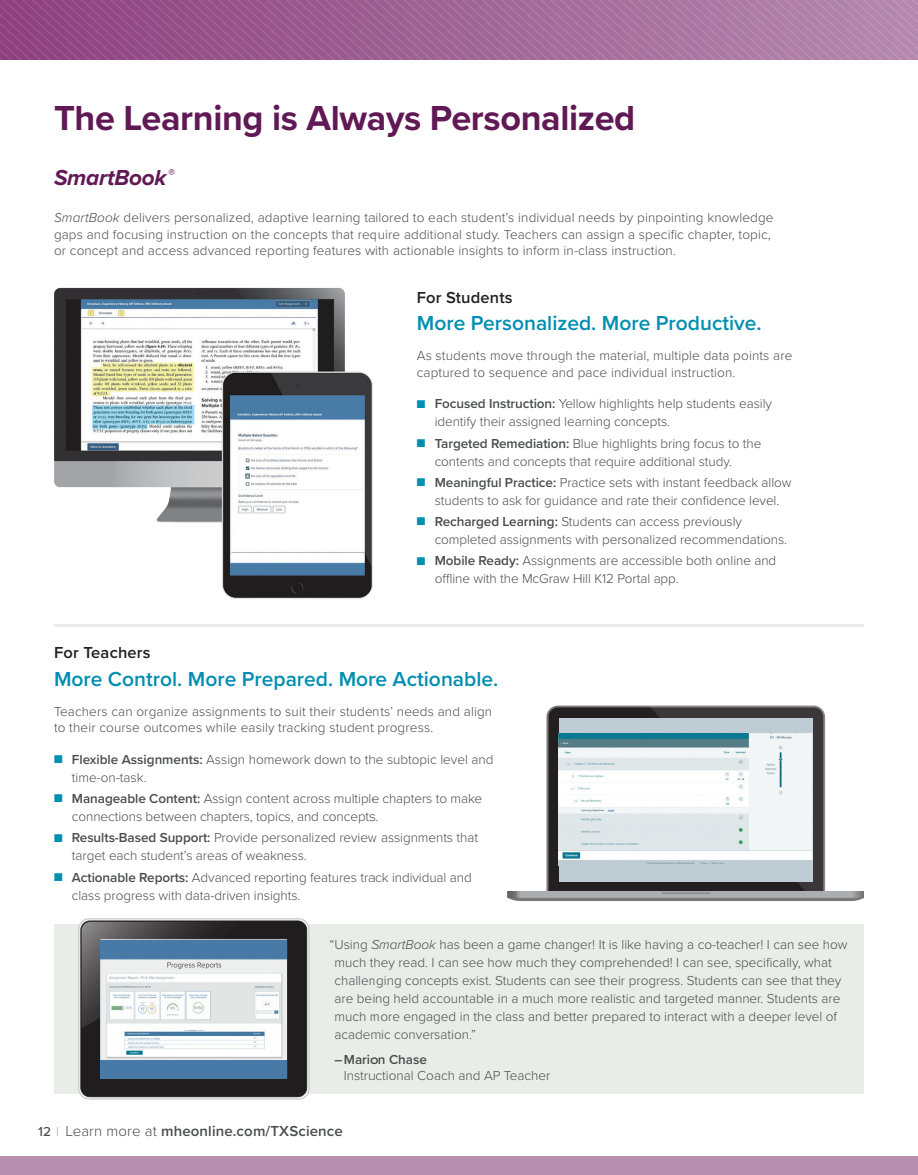
<style>
.page{position:relative;width:918px;height:1175px;background:#fff}
.page>*{position:absolute;margin:0;border:0;box-sizing:border-box;transform-origin:0 0}
.t1{font:700 36px "Proxima Nova";letter-spacing:-.01em;color:#611955}
.t2{font:italic 700 22.5px "Proxima Nova";letter-spacing:-.01em;color:#611955}
.t3{font:600 21px "Proxima Nova";color:#008eb1}
.t4{font:600 16.5px "Proxima Nova";letter-spacing:.01em;color:#231f20}
.t5{font:600 15px "Proxima Nova";letter-spacing:.01em;color:#4b4c4d}
.t6{font:300 13.5px/18px "Proxima Nova";color:#4b4c4d}
.t7{font:600 13.5px "Proxima Nova";color:#4b4c4d}
.s1{font-style:italic}
.s2{color:#008eb1}
.s3{font-weight:600}
.s4{font-weight:500;font-size:13.5px}
.s5{font-weight:300;font-size:13.5px;color:#a8a9ad}
.s6{font-weight:300}
</style>
<div class="page">
<div style="left:0;top:1156px;width:918px;height:18px;background:#b78db0"></div>
<img style="left:54px;top:287px;width:319px;height:312px">
<hr style="left:54px;top:624px;width:810px;height:3px;background:#ebebec">
<svg style="left:508px;top:706px;width:356px;height:195px"></svg>
<hr style="left:661px;top:891px;width:50px;height:1px;background:#97989c;border-radius:50%">
<div style="left:559px;top:718px;width:254px;height:163px;background:#bfccd3"></div>
<img style="left:559px;top:733px;width:254px;height:131px">
<div style="left:54px;top:924px;width:810px;height:169px;background:#e8ede8"></div>
<div style="left:78px;top:918px;width:231px;height:181px;border:1px solid #c4c5c7;border-radius:10px"></div>
<svg style="left:80px;top:920px;width:227px;height:177px;background:#353335"></svg>
<div style="left:101px;top:940px;width:186px;height:138px;background:#477aa6"></div>
<img style="left:101px;top:959px;width:186px;height:101px">
<svg style="left:0;top:0;width:918px;height:60px;background:#a26797"></svg>
<h1 class="t1" style="left:54px;top:91px;width:583px">The Learning is Always Personalized</h1>
<h2 class="t2" style="left:54px;top:161px;width:122px">SmartBook<sup>®</sup></h2>
<p class="t6" style="left:54px;top:208px;width:721px;line-height:16.5px"><span class="s1">SmartBook</span> delivers personalized, adaptive learning tailored to each student’s individual needs by pinpointing knowledge gaps and focusing instruction on the concepts that require additional study. Teachers can assign a specific chapter, topic, or concept and access advanced reporting features with actionable insights to inform in-class instruction.</p>
<p class="t4" style="left:417px;top:285px;width:97px">For Students</p>
<h3 class="t3" style="left:417px;top:308px;width:346px">More Personalized. More Productive.</h3>
<p class="t6" style="left:417px;top:347px;width:377px;line-height:16.5px">As students move through the material, multiple data points are captured to sequence and pace individual instruction.</p>
<p class="t6" style="left:435px;top:394px;width:339px;text-indent:-18px"><span class="s2">■</span> <span class="s3">Focused Instruction:</span> Yellow highlights help students easily identify their assigned learning concepts.</p>
<p class="t6" style="left:435px;top:433px;width:328px;text-indent:-18px"><span class="s2">■</span> <span class="s3">Targeted Remediation:</span> Blue highlights bring focus to the contents and concepts that require additional study.</p>
<p class="t6" style="left:417px;top:472px;width:376px;text-align:center"><span class="s2">■</span> <span class="s3">Meaningful Practice:</span> Practice sets with instant feedback allow students to ask for guidance and rate their confidence level.</p>
<p class="t6" style="left:435px;top:512px;width:354px;text-indent:-18px"><span class="s2">■</span> <span class="s3">Recharged Learning:</span> Students can access previously completed assignments with personalized recommendations.</p>
<p class="t6" style="left:435px;top:551px;width:343px;text-indent:-18px"><span class="s2">■</span> <span class="s3">Mobile Ready:</span> Assignments are accessible both online and offline with the McGraw Hill K12 Portal app.</p>
<p class="t4" style="left:54px;top:640px;width:98px">For Teachers</p>
<h3 class="t3" style="left:54px;top:663px;width:446px">More Control. More Prepared. More Actionable.</h3>
<p class="t6" style="left:54px;top:702px;width:440px;line-height:16.5px">Teachers can organize assignments to suit their students’ needs and align to their course outcomes while easily tracking student progress.</p>
<p class="t6" style="left:72px;top:749px;width:423px;text-indent:-18px"><span class="s2">■</span> <span class="s3">Flexible Assignments:</span> Assign homework down to the subtopic level and time-on-task.</p>
<p class="t6" style="left:72px;top:788px;width:412px;text-indent:-18px"><span class="s2">■</span> <span class="s3">Manageable Content:</span> Assign content across multiple chapters to make connections between chapters, topics, and concepts.</p>
<p class="t6" style="left:72px;top:828px;width:408px;text-indent:-18px"><span class="s2">■</span> <span class="s3">Results-Based Support:</span> Provide personalized review assignments that target each student’s areas of weakness.</p>
<p class="t6" style="left:72px;top:867px;width:401px;text-indent:-18px"><span class="s2">■</span> <span class="s3">Actionable Reports:</span> Advanced reporting features track individual and class progress with data-driven insights.</p>
<p class="t6" style="left:334px;top:934px;width:515px;text-indent:-5px">“Using <span class="s1">SmartBook</span> has been a game changer! It is like having a co-teacher! I can see how much they read. I can see how much they comprehended! I can see, specifically, what challenging concepts exist. Students can see their progress. Students can see that they are being held accountable in a much more realistic and targeted manner. Students are much more engaged in the class and better prepared to interact with a deeper level of academic conversation.”</p>
<p class="t7" style="left:334px;top:1049px;width:94px">–Marion Chase</p>
<p class="t6" style="left:344px;top:1065px;width:208px">Instructional Coach and AP Teacher</p>
<p class="t5" style="left:38px;top:1119px;width:306px"><span class="s4">12</span> <span class="s5">I</span> <span class="s6">Learn more at</span> mheonline.com/TXScience</p>
</div>
